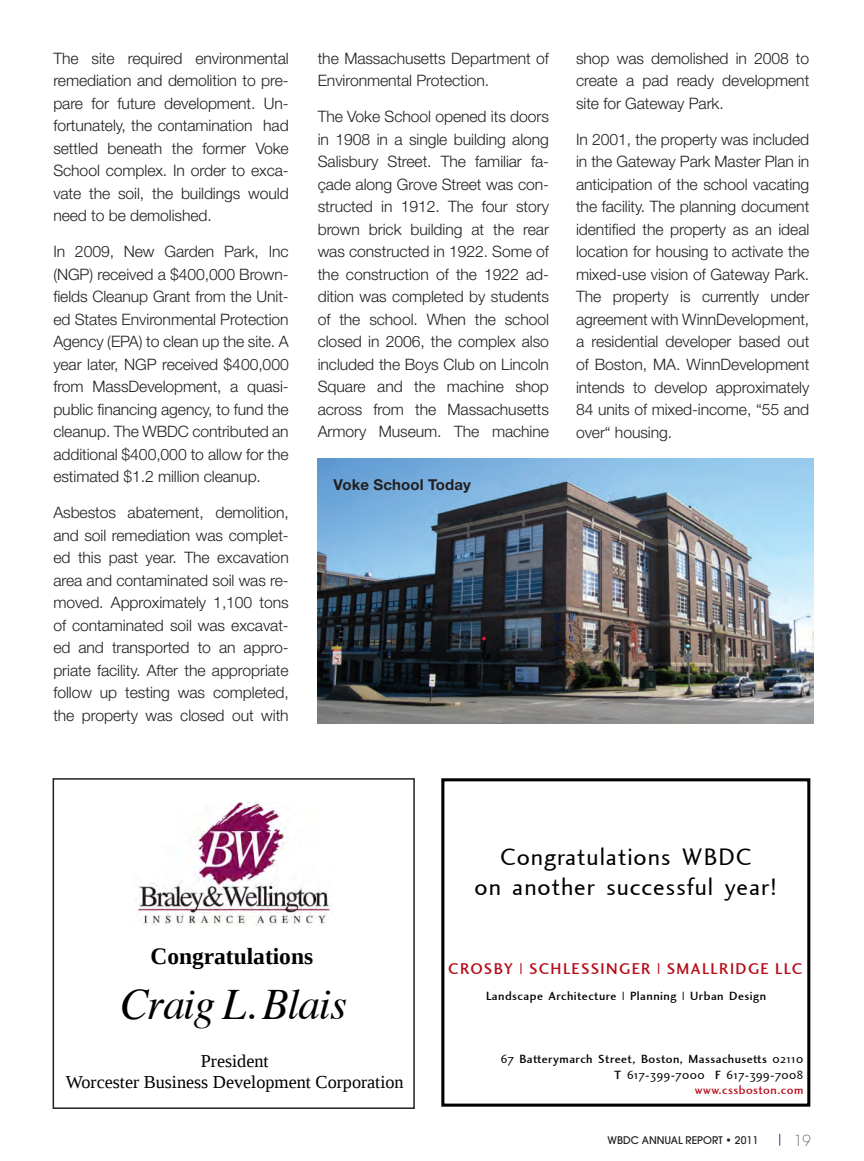
<style>
.page{position:relative;width:864px;height:1161px;background:#fff}
.page>*{position:absolute;margin:0;border:0;box-sizing:border-box;transform-origin:0 0}
.t1{font:italic 43.35px "Times";letter-spacing:-.03em;color:#000}
.t2{font:24.6px/29.4px "Charlotte Sans Book LET";letter-spacing:.04em;color:#000;text-align:center}
.t3{font:700 23.4px "Liberation Serif";color:#000}
.t4{font:18.15px/21px "Liberation Serif";color:#000;text-align:center}
.t5{font:16.05px "Charlotte Sans Medium LET";letter-spacing:.085em;color:#b50e1a}
.Bodt_text{font:300 15.75px/22.5px "Helvetica Neue";letter-spacing:-.005em;color:#231f20;text-align:justify}
.t6{font:700 15px "Helvetica Neue";letter-spacing:.01em;color:#231f20}
.t7{font:200 15px "Avant Garde";color:#231f20}
.t8{font:12.3px/15.8px "Charlotte Sans Medium LET";letter-spacing:.04em;color:#000;text-align:right}
.t9{font:500 10.5px "Avant Garde";color:#231f20}
.s1{font-family:"Charlotte Sans OS Figures LET"}
.s2{color:#b50e1a}
</style>
<div class="page">
<svg style="left:779px;top:1134px;width:1px;height:12px"></svg>
<img style="left:318px;top:458px;width:495px;height:265px">
<div style="left:441px;top:778px;width:369px;height:329px;border:3px solid #000"></div>
<img style="left:136px;top:802px;width:195px;height:123px">
<div style="left:53px;top:778px;width:362px;height:331px;border:2px solid #231f20"></div>
<p class="Bodt_text" style="left:53px;top:47px;width:237px">The site required environmental remediation and demolition to pre&shy;pare for future development. Un&shy;fortunately, the contamination had settled beneath the former Voke School complex. In order to exca&shy;vate the soil, the buildings would need to be demolished.</p>
<p class="Bodt_text" style="left:53px;top:240px;width:237px">In 2009, New Garden Park, Inc (NGP) received a $400,000 Brown&shy;fields Cleanup Grant from the Unit&shy;ed States Environmental Protection Agency (EPA) to clean up the site. A year later, NGP received $400,000 from MassDevelopment, a quasi&shy;public financing agency, to fund the cleanup. The WBDC contributed an additional $400,000 to allow for the estimated $1.2 million cleanup.</p>
<p class="Bodt_text" style="left:53px;top:501px;width:237px">Asbestos abatement, demolition, and soil remediation was complet&shy;ed this past year. The excavation area and contaminated soil was re&shy;moved. Approximately 1,100 tons of contaminated soil was excavat&shy;ed and transported to an appro&shy;priate facility. After the appropriate follow up testing was completed, the property was closed out with</p>
<p class="Bodt_text" style="left:318px;top:47px;width:233px">the Massachusetts Department of<br>Environmental Protection.</p>
<p class="Bodt_text" style="left:318px;top:105px;width:233px">The Voke School opened its doors in 1908 in a single building along Salisbury Street. The familiar fa&shy;çade along Grove Street was con&shy;structed in 1912. The four story brown brick building at the rear was constructed in 1922. Some of the construction of the 1922 ad&shy;dition was completed by students of the school. When the school closed in 2006, the complex also included the Boys Club on Lincoln Square and the machine shop across from the Massachusetts Armory Museum. The machine</p>
<p class="t6" style="left:334px;top:475px;width:139px">Voke School Today</p>
<p class="Bodt_text" style="left:576px;top:47px;width:235px">shop was demolished in 2008 to create a pad ready development site for Gateway Park.</p>
<p class="Bodt_text" style="left:576px;top:128px;width:235px">In 2001, the property was included in the Gateway Park Master Plan in anticipation of the school vacating the facility. The planning document identified the property as an ideal location for housing to activate the mixed-use vision of Gateway Park.<br>The property is currently under agreement with WinnDevelopment, a residential developer based out of Boston, MA. WinnDevelopment intends to develop approximately 84 units of mixed-income, “55 and over“ housing.</p>
<p class="t2" style="left:475px;top:843px;width:304px">Congratulations WBDC<br>on another successful year!</p>
<p class="t3" style="left:150px;top:948px;width:164px">Congratulations</p>
<p class="t1" style="left:120px;top:967px;width:228px">Craig L. Blais</p>
<p class="t4" style="left:66px;top:1052px;width:339px">President<br>Worcester Business Development Corporation</p>
<p class="t5" style="left:448px;top:960px;width:356px">CROSBY | SCHLESSINGER | SMALLRIDGE LLC</p>
<p class="t8" style="left:486px;top:988px;width:282px">Landscape Architecture | Planning | Urban Design</p>
<p class="t8" style="left:501px;top:1051px;width:304px"><span class="s1">67</span> Batterymarch Street, Boston, Massachusetts <span class="s1">02110<br></span>T <span class="s1">617</span>-<span class="s1">399</span>-<span class="s1">7000</span> F <span class="s1">617</span>-<span class="s1">399</span>-<span class="s1">7008<br></span><span class="s2">www.cssboston.com</span></p>
<p class="t9" style="left:608px;top:1134px;width:152px">WBDC ANNUAL REPORT • 2011</p>
<p class="t7" style="left:794px;top:1131px;width:18px">19</p>
</div>
